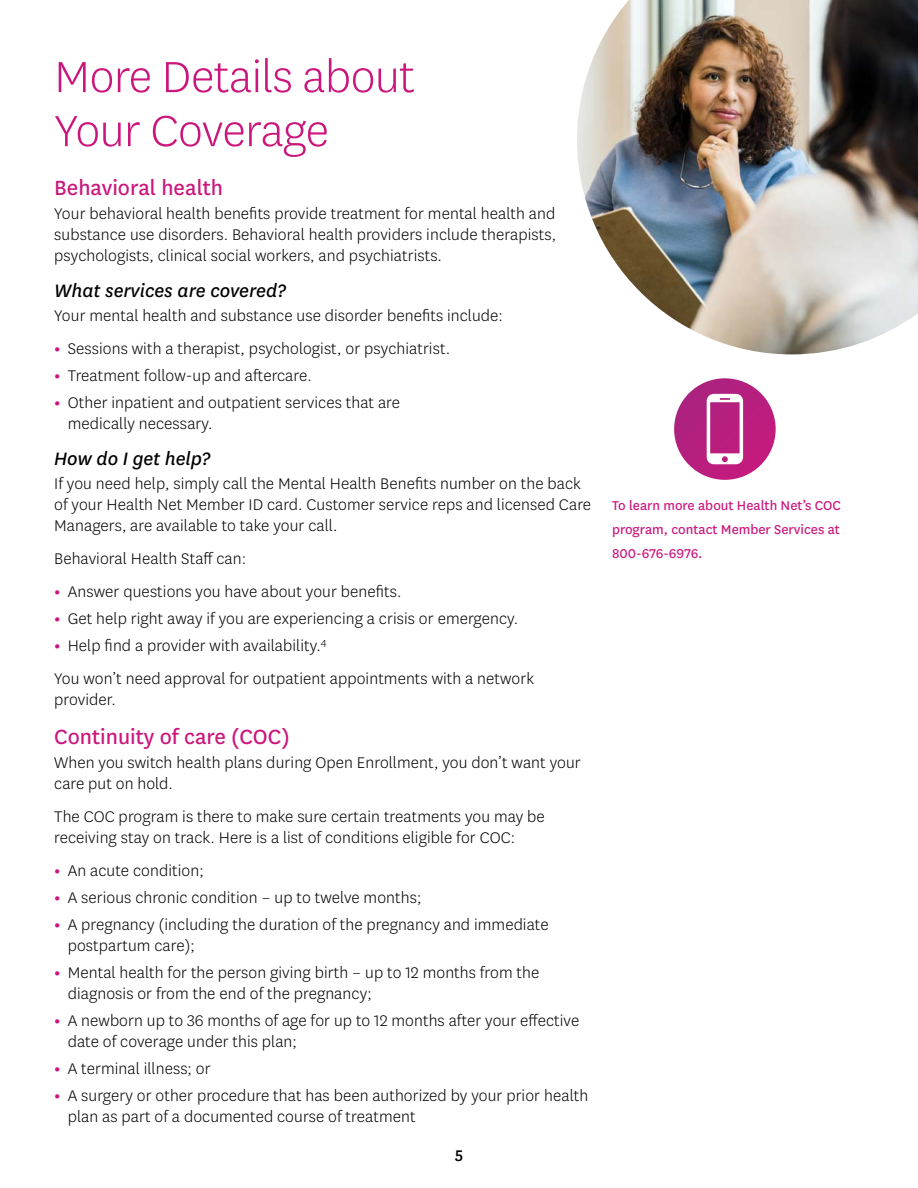
<style>
.page{position:relative;width:918px;height:1188px;background:#fff}
.page>*{position:absolute;margin:0;border:0;box-sizing:border-box;transform-origin:0 0}
.t1{font:300 51px/54px "Centene Sans";letter-spacing:-.01em;color:#cb177d}
.t2{font:24px "Centene Sans";color:#cb177d}
.t3{font:italic 21px "Centene Sans";color:#000}
.t4{font:300 18px/21px "Centene Sans";letter-spacing:.005em;color:#000}
.t5{font:500 18px "Centene Sans";color:#000}
.t6{font:15px/24px "Centene Sans";color:#cb177d;text-align:justify}
.s1{font-weight:700;color:#cb177d}
</style>
<div class="page">
<img style="left:577px;top:0;width:341px;height:354px">
<svg style="left:674px;top:378px;width:102px;height:102px;background:#b92480"></svg>
<svg style="left:707px;top:394px;width:36px;height:70px"></svg>
<h2 class="t1" style="left:54px;top:48px;width:362px">More Details about<br>Your Coverage</h2>
<h3 class="t2" style="left:54px;top:172px;width:170px">Behavioral health</h3>
<p class="t4" style="left:54px;top:203px;width:503px;text-align:justify">Your behavioral health benefits provide treatment for mental health and substance use disorders. Behavioral health providers include therapists, psychologists, clinical social workers, and psychiatrists.</p>
<h4 class="t3" style="left:54px;top:277px;width:233px">What services are covered?</h4>
<p class="t4" style="left:54px;top:305px;width:450px">Your mental health and substance use disorder benefits include:</p>
<p class="t4" style="left:54px;top:338px;width:398px"><span class="s1">•</span> Sessions with a therapist, psychologist, or psychiatrist.</p>
<p class="t4" style="left:54px;top:365px;width:259px"><span class="s1">•</span> Treatment follow-up and aftercare.</p>
<p class="t4" style="left:68px;top:392px;width:334px;text-indent:-14px"><span class="s1">•</span> Other inpatient and outpatient services that are medically necessary.</p>
<h4 class="t3" style="left:54px;top:445px;width:157px">How do I get help?</h4>
<p class="t4" style="left:54px;top:473px;width:538px">If you need help, simply call the Mental Health Benefits number on the back of your Health Net Member ID card. Customer service reps and licensed Care<br>Managers, are available to take your call.</p>
<p class="t4" style="left:54px;top:548px;width:194px">Behavioral Health Staff can:</p>
<p class="t4" style="left:54px;top:581px;width:349px"><span class="s1">•</span> Answer questions you have about your benefits.</p>
<p class="t4" style="left:54px;top:608px;width:466px"><span class="s1">•</span> Get help right away if you are experiencing a crisis or emergency.</p>
<p class="t4" style="left:54px;top:635px;width:274px"><span class="s1">•</span> Help find a provider with availability.<sup>4</sup></p>
<p class="t4" style="left:54px;top:668px;width:481px">You won’t need approval for outpatient appointments with a network provider.</p>
<h3 class="t2" style="left:54px;top:721px;width:237px">Continuity of care (COC)</h3>
<p class="t4" style="left:54px;top:752px;width:528px">When you switch health plans during Open Enrollment, you don’t want your care put on hold.</p>
<p class="t4" style="left:54px;top:806px;width:492px">The COC program is there to make sure certain treatments you may be receiving stay on track. Here is a list of conditions eligible for COC:</p>
<p class="t4" style="left:54px;top:860px;width:151px"><span class="s1">•</span> An acute condition;</p>
<p class="t4" style="left:54px;top:887px;width:369px"><span class="s1">•</span> A serious chronic condition – up to twelve months;</p>
<p class="t4" style="left:68px;top:914px;width:482px;text-indent:-14px"><span class="s1">•</span> A pregnancy (including the duration of the pregnancy and immediate postpartum care);</p>
<p class="t4" style="left:68px;top:962px;width:473px;text-indent:-14px"><span class="s1">•</span> Mental health for the person giving birth – up to 12 months from the diagnosis or from the end of the pregnancy;</p>
<p class="t4" style="left:68px;top:1010px;width:513px;text-indent:-14px"><span class="s1">•</span> A newborn up to 36 months of age for up to 12 months after your effective date of coverage under this plan;</p>
<p class="t4" style="left:54px;top:1058px;width:158px"><span class="s1">•</span> A terminal illness; or</p>
<p class="t4" style="left:68px;top:1085px;width:522px;text-indent:-14px"><span class="s1">•</span> A surgery or other procedure that has been authorized by your prior health plan as part of a documented course of treatment</p>
<p class="t5" style="left:455px;top:1143px;width:10px">5</p>
<p class="t6" style="left:612px;top:493px;width:231px">To learn more about Health Net’s COC program, contact Member Services at 800-676-6976.</p>
</div>
